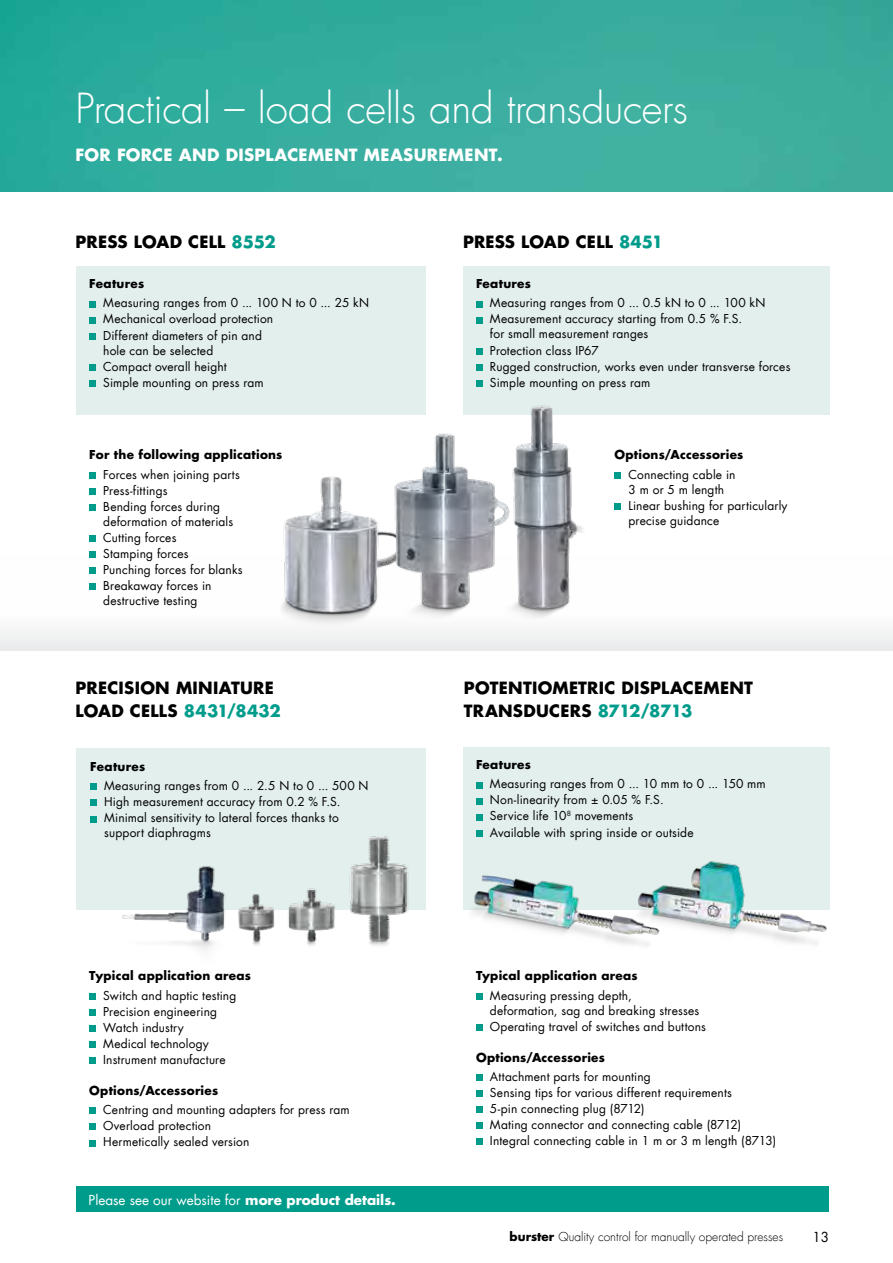
<style>
.page{position:relative;width:893px;height:1263px;background:#fff}
.page>*{position:absolute;margin:0;border:0;box-sizing:border-box;transform-origin:0 0}
.t1{font:300 40.5px "Futura LT";letter-spacing:-.01em;color:#fff}
.t2{font:700 16.5px/22.5px "Futura LT";letter-spacing:.015em;color:#000}
.t3{font:700 16.5px "Futura LT";letter-spacing:.02em;color:#fff}
.t4{font:13.5px "Futura LT";color:#fff}
.t5{font:13.5px "Futura LT";color:#000}
.t6{font:12px/16px "Futura LT";letter-spacing:.015em;color:#000}
.t7{font:700 12px "Futura LT";letter-spacing:.02em;color:#000}
.t8{font:300 12px "Futura LT";color:#000}
.s1{color:#009c8b}
.s2{font-weight:700}
</style>
<div class="page">
<img style="left:0;top:0;width:893px;height:191px">
<div style="left:77px;top:266px;width:349px;height:149px;background:#e2efed"></div>
<div style="left:463px;top:266px;width:367px;height:149px;background:#e2efed"></div>
<div style="left:614px;top:472px;width:7px;height:7px;background:#009c8b"></div>
<div style="left:614px;top:503px;width:7px;height:7px;background:#009c8b"></div>
<div style="left:89px;top:472px;width:7px;height:7px;background:#009c8b"></div>
<div style="left:89px;top:488px;width:7px;height:7px;background:#009c8b"></div>
<div style="left:89px;top:504px;width:7px;height:7px;background:#009c8b"></div>
<div style="left:89px;top:535px;width:7px;height:7px;background:#009c8b"></div>
<div style="left:89px;top:551px;width:7px;height:7px;background:#009c8b"></div>
<div style="left:89px;top:1009px;width:7px;height:6px;background:#009c8b"></div>
<div style="left:89px;top:1025px;width:7px;height:7px;background:#009c8b"></div>
<div style="left:89px;top:1041px;width:7px;height:7px;background:#009c8b"></div>
<div style="left:89px;top:1057px;width:7px;height:7px;background:#009c8b"></div>
<div style="left:89px;top:1108px;width:7px;height:6px;background:#009c8b"></div>
<div style="left:89px;top:1124px;width:7px;height:6px;background:#009c8b"></div>
<div style="left:89px;top:1140px;width:7px;height:6px;background:#009c8b"></div>
<svg style="left:476px;top:993px;width:6px;height:6px"></svg>
<svg style="left:476px;top:1024px;width:6px;height:6px"></svg>
<div style="left:476px;top:1074px;width:6px;height:7px;background:#009c8b"></div>
<div style="left:476px;top:1090px;width:6px;height:7px;background:#009c8b"></div>
<svg style="left:476px;top:1107px;width:6px;height:6px"></svg>
<svg style="left:476px;top:1123px;width:6px;height:6px"></svg>
<svg style="left:476px;top:1139px;width:6px;height:6px"></svg>
<div style="left:89px;top:301px;width:7px;height:6px;background:#009c8b"></div>
<div style="left:89px;top:317px;width:7px;height:6px;background:#009c8b"></div>
<div style="left:89px;top:333px;width:7px;height:6px;background:#009c8b"></div>
<div style="left:89px;top:364px;width:7px;height:7px;background:#009c8b"></div>
<div style="left:89px;top:380px;width:7px;height:7px;background:#009c8b"></div>
<svg style="left:476px;top:301px;width:6px;height:6px"></svg>
<svg style="left:476px;top:317px;width:6px;height:6px"></svg>
<svg style="left:476px;top:348px;width:6px;height:6px"></svg>
<div style="left:476px;top:364px;width:6px;height:7px;background:#009c8b"></div>
<div style="left:476px;top:380px;width:6px;height:7px;background:#009c8b"></div>
<div style="left:77px;top:748px;width:349px;height:161px;background:#e2efed"></div>
<div style="left:463px;top:747px;width:367px;height:162px;background:#e2efed"></div>
<div style="left:90px;top:784px;width:7px;height:6px;background:#009c8b"></div>
<div style="left:90px;top:800px;width:7px;height:6px;background:#009c8b"></div>
<div style="left:90px;top:816px;width:7px;height:6px;background:#009c8b"></div>
<svg style="left:476px;top:782px;width:6px;height:6px"></svg>
<svg style="left:476px;top:798px;width:6px;height:6px"></svg>
<svg style="left:476px;top:814px;width:6px;height:6px"></svg>
<svg style="left:476px;top:830px;width:6px;height:6px"></svg>
<img style="left:690px;top:861px;width:140px;height:84px">
<img style="left:463px;top:875px;width:227px;height:71px">
<div style="left:0;top:556px;width:893px;height:95px;background:linear-gradient(to bottom,#fff,#f1f1f2)"></div>
<img style="left:264px;top:477px;width:106px;height:164px">
<img style="left:370px;top:382px;width:249px;height:269px">
<img style="left:249px;top:836px;width:168px;height:110px">
<div style="left:76px;top:1186px;width:752px;height:26px;background:#009c8b"></div>
<img style="left:89px;top:866px;width:160px;height:134px">
<h1 class="t1" style="left:76px;top:83px;width:614px">Practical – load cells and transducers</h1>
<h2 class="t3" style="left:76px;top:144px;width:429px">FOR FORCE AND DISPLACEMENT MEASUREMENT.</h2>
<h2 class="t2" style="left:76px;top:230px;width:202px">PRESS LOAD CELL <span class="s1">8552</span></h2>
<h2 class="t2" style="left:463px;top:230px;width:201px">PRESS LOAD CELL <span class="s1">8451</span></h2>
<p class="t7" style="left:89px;top:276px;width:56px">Features</p>
<p class="t6" style="left:103px;top:295px;width:267px">Measuring ranges from 0 ... 100 N to 0 ... 25 kN<br>Mechanical overload protection<br>Different diameters of pin and<br>hole can be selected<br>Compact overall height<br>Simple mounting on press ram</p>
<p class="t7" style="left:89px;top:447px;width:195px">For the following applications</p>
<p class="t6" style="left:103px;top:466px;width:141px">Forces when joining parts<br>Press-fittings<br>Bending forces during deformation of materials<br>Cutting forces<br>Stamping forces<br>Punching forces for blanks<br>Breakaway forces in destructive testing</p>
<p class="t7" style="left:476px;top:276px;width:56px">Features</p>
<p class="t6" style="left:490px;top:295px;width:302px">Measuring ranges from 0 ... 0.5 kN to 0 ... 100 kN Measurement accuracy starting from 0.5 % F.S.<br>for small measurement ranges<br>Protection class IP67<br>Rugged construction, works even under transverse forces Simple mounting on press ram</p>
<p class="t7" style="left:614px;top:447px;width:130px">Options/Accessories</p>
<p class="t6" style="left:628px;top:467px;width:161px;line-height:15.3px">Connecting cable in<br>3 m or 5 m length<br>Linear bushing for particularly precise guidance</p>
<h2 class="t2" style="left:76px;top:676px;width:207px">PRECISION MINIATURE<br>LOAD CELLS <span class="s1">8431/8432</span></h2>
<h2 class="t2" style="left:464px;top:676px;width:290px">POTENTIOMETRIC DISPLACEMENT<br>TRANSDUCERS <span class="s1">8712/8713</span></h2>
<p class="t7" style="left:90px;top:758px;width:56px">Features</p>
<p class="t6" style="left:104px;top:778px;width:266px">Measuring ranges from 0 ... 2.5 N to 0 ... 500 N High measurement accuracy from 0.2 % F.S.<br>Minimal sensitivity to lateral forces thanks to support diaphragms</p>
<p class="t7" style="left:89px;top:968px;width:163px">Typical application areas</p>
<p class="t6" style="left:103px;top:987px;width:135px">Switch and haptic testing<br>Precision engineering<br>Watch industry<br>Medical technology<br>Instrument manufacture</p>
<p class="t7" style="left:89px;top:1082px;width:130px">Options/Accessories</p>
<p class="t6" style="left:103px;top:1102px;width:248px">Centring and mounting adapters for press ram<br>Overload protection<br>Hermetically sealed version</p>
<p class="t4" style="left:89px;top:1191px;width:309px">Please see our website for <span class="s2">more product details.</span></p>
<p class="t7" style="left:476px;top:756px;width:56px">Features</p>
<p class="t6" style="left:490px;top:776px;width:277px">Measuring ranges from 0 ... 10 mm to 0 ... 150 mm Non-linearity from ± 0.05 % F.S.<br>Service life 10<sup>8</sup> movements<br>Available with spring inside or outside</p>
<p class="t7" style="left:476px;top:968px;width:163px">Typical application areas</p>
<p class="t6" style="left:490px;top:987px;width:217px;line-height:15.6px">Measuring pressing depth,<br>deformation, sag and breaking stresses<br>Operating travel of switches and buttons</p>
<p class="t7" style="left:476px;top:1049px;width:130px">Options/Accessories</p>
<p class="t6" style="left:490px;top:1068px;width:288px">Attachment parts for mounting<br>Sensing tips for various different requirements<br>5-pin connecting plug (8712)<br>Mating connector and connecting cable (8712)<br>Integral connecting cable in 1 m or 3 m length (8713)</p>
<p class="t8" style="left:510px;top:1229px;width:275px"><span class="s2">burster</span> Quality control for manually operated presses</p>
<p class="t5" style="left:813px;top:1229px;width:18px">13</p>
</div>
